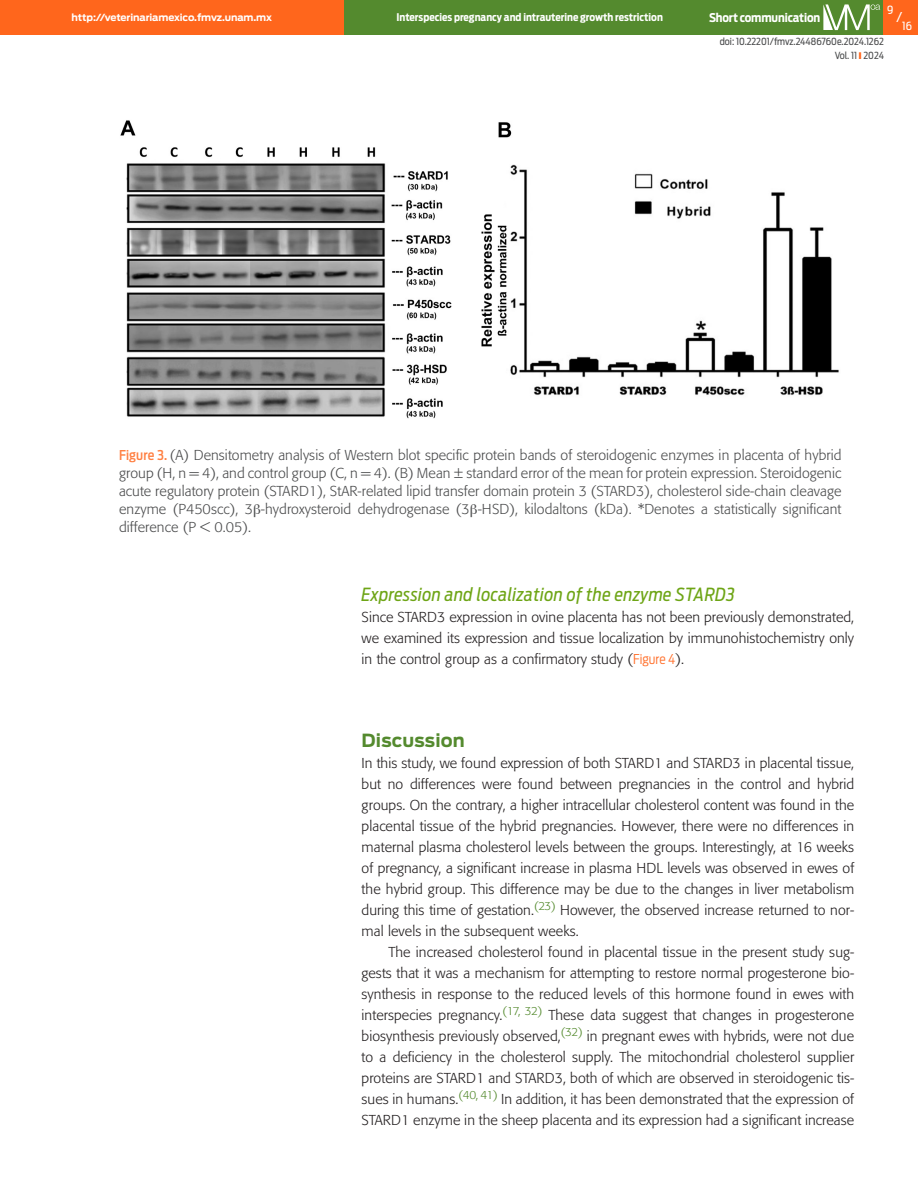
<style>
.page{position:relative;width:918px;height:1188px;background:#fff}
.page>*{position:absolute;margin:0;border:0;box-sizing:border-box;transform-origin:0 0}
._01_subtitulo_b{font:italic 18px "Antenna Cond";letter-spacing:.02em;color:#6ea516}
._01_subtitulo_a{font:700 18px "Antenna";letter-spacing:.01em;color:#548a2e}
._04_texto_1a{font:300 14.25px/21px "Formata";letter-spacing:.005em;color:#231f20;text-align:justify}
._04_texto_2a{font:300 14.25px/21px "Formata";letter-spacing:.005em;color:#231f20;text-align:justify}
._07_figura_pie{font:300 14.25px/18px "Formata";letter-spacing:.005em;color:#4b4c4d;text-align:justify}
.t1{font:13.5px "Antenna Cond";color:#fff}
.t2{font:700 12px "Antenna Cond";letter-spacing:-.01em;color:#fff}
.t3{font:11.25px "Antenna Cond";color:#fff}
.t4{font:700 10.5px "Antenna Cond";color:#fff}
.t5{font:9.75px/13.8px "Antenna Cond";color:#4b4c4d;text-align:right}
.t6{font:700 9.75px "Antenna";letter-spacing:-.01em;color:#fff}
.s1{font-family:"Antenna Cond";font-weight:500;font-size:13.5px;color:#ff8042}
.s2{font-family:"Formata Light SC";font-weight:400}
.s3{font-family:"Antenna Cond";font-size:13.5px;color:#ff6f2a}
</style>
<div class="page">
<div style="left:344px;top:0;width:543px;height:34px;background:#548a2e"></div>
<svg style="left:823px;top:4px;width:57px;height:26px"></svg>
<div style="left:884px;top:0;width:34px;height:34px;background:#ff661c"></div>
<div style="left:0;top:0;width:344px;height:34px;background:#ff661c"></div>
<img style="left:120px;top:120px;width:719px;height:299px">
<p class="t6" style="left:72px;top:12px;width:202px">http://veterinariamexico.fmvz.unam.mx</p>
<p class="t3" style="left:887px;top:3px;width:8px">9</p>
<p class="t1" style="left:897px;top:9px;width:7px">/</p>
<p class="t4" style="left:396px;top:11px;width:268px">Interspecies pregnancy and intrauterine growth restriction</p>
<p class="t2" style="left:709px;top:10px;width:113px">Short communication</p>
<p class="t5" style="left:720px;top:35px;width:166px">doi: 10.22201/fmvz.24486760e.2024.1262<br>Vol. 11 2024</p>
<p class="t3" style="left:902px;top:19px;width:11px">16</p>
<p class="_07_figura_pie" style="left:119px;top:446px;width:724px"><span class="s1">Figure 3.</span> (A) Densitometry analysis of Western blot specific protein bands of steroidogenic enzymes in placenta of hybrid group (H, n = 4), and control group (C, n = 4). (B) Mean ± standard error of the mean for protein expression. Steroidogenic acute regulatory protein (STARD1), St<span class="s2">AR</span>-related lipid transfer domain protein 3 (STARD3), cholesterol side-chain cleavage enzyme (P450scc), 3 -hydroxysteroid dehydrogenase (3 -HSD), kilodaltons (kDa). *Denotes a statistically significant difference (P &lt; 0.05).</p>
<p class="_01_subtitulo_b" style="left:362px;top:584px;width:375px">Expression and localization of the enzyme STARD3</p>
<p class="_04_texto_1a" style="left:362px;top:606px;width:494px">Since STARD3 expression in ovine placenta has not been previously demonstrated, we examined its expression and tissue localization by immunohistochemistry only in the control group as a confirmatory study (<span class="s3">Figure 4</span>).</p>
<p class="_01_subtitulo_a" style="left:362px;top:730px;width:105px">Discussion</p>
<p class="_04_texto_1a" style="left:362px;top:753px;width:494px">In this study, we found expression of both STARD1 and STARD3 in placental tissue, but no differences were found between pregnancies in the control and hybrid groups. On the contrary, a higher intracellular cholesterol content was found in the placental tissue of the hybrid pregnancies. However, there were no differences in maternal plasma cholesterol levels between the groups. Interestingly, at 16 weeks of pregnancy, a significant increase in plasma HDL levels was observed in ewes of the hybrid group. This difference may be due to the changes in liver metabolism during this time of gestation.<sup>(23)</sup> However, the observed increase returned to nor&shy;mal levels in the subsequent weeks.</p>
<p class="_04_texto_2a" style="left:362px;top:942px;width:494px;text-indent:27px">The increased cholesterol found in placental tissue in the present study sug&shy;gests that it was a mechanism for attempting to restore normal progesterone bio&shy;synthesis in response to the reduced levels of this hormone found in ewes with interspecies pregnancy.<sup>(17,</sup> <sup>32)</sup> These data suggest that changes in progesterone biosynthesis previously observed,<sup>(32)</sup> in pregnant ewes with hybrids, were not due to a deficiency in the cholesterol supply. The mitochondrial cholesterol supplier proteins are STARD1 and STARD3, both of which are observed in steroidogenic tis&shy;sues in humans.<sup>(40,</sup> <sup>41)</sup> In addition, it has been demonstrated that the expression of STARD1 enzyme in the sheep placenta and its expression had a significant increase</p>
</div>
